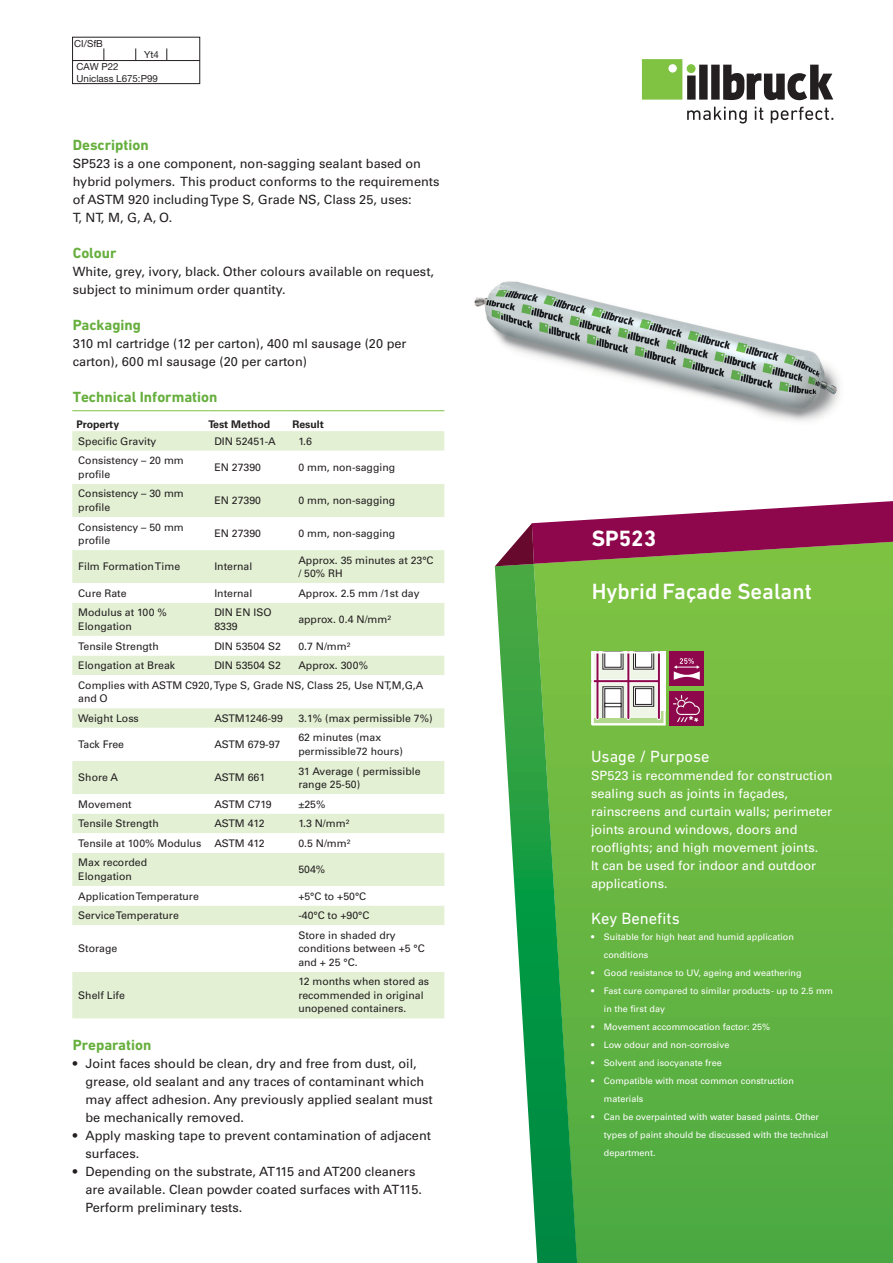
<style>
.page{position:relative;width:893px;height:1263px;background:#fff}
.page>*{position:absolute;margin:0;border:0;box-sizing:border-box;transform-origin:0 0}
.Product_name_white{font:500 22.5px "DIN Next W1 G";color:#fff}
.Shortcut{font:700 22.5px "DIN Next W1 G";color:#fff}
.Headlines_white{font:16.5px "DIN Next W1 G";color:#fff}
.Copytext_white{font:16.5px "DIN Next W1 G";color:#fff}
.Headlines_Textgreen{font:700 15px "DIN Next W1 G";color:#67af3e}
.Copytext_black{font:12.75px/18px "Univers LTCYR 55 Roman";color:#231f20}
.Copytext_white-2{font:12.75px/18px "Univers LTCYR 55 Roman";color:#231f20}
.Copytext_white-3{font:12.75px/18px "Univers LTCYR 55 Roman";color:#fff}
.Captions__Annotation{font:10.5px/13.5px "Univers LTCYR 55 Roman";color:#231f20}
.Captions__Annotation-2{font:700 10.5px "Univers LTCYR 65";color:#231f20}
.t1{font:9.75px "Helvetica Neue LT";color:#231f20}
.Copytext_white-4{font:9px/18px "Univers LTCYR 55 Roman";color:#fff}
</style>
<div class="page">
<svg style="left:642px;top:59px;width:191px;height:41px"></svg>
<svg style="left:687px;top:107px;width:60px;height:17px"></svg>
<svg style="left:755px;top:107px;width:8px;height:13px"></svg>
<svg style="left:771px;top:107px;width:62px;height:16px"></svg>
<svg style="left:577px;top:566px;width:316px;height:697px;background:#66b542"></svg>
<svg style="left:495px;top:566px;width:82px;height:697px"></svg>
<svg style="left:495px;top:501px;width:398px;height:65px"></svg>
<div style="left:72px;top:37px;width:128px;height:47px;border:1px solid #231f20"></div>
<hr style="left:72px;top:60px;width:128px;height:1px;background:#231f20">
<svg style="left:104px;top:48px;width:1px;height:12px"></svg>
<svg style="left:135px;top:48px;width:1px;height:12px"></svg>
<svg style="left:167px;top:48px;width:1px;height:12px"></svg>
<svg style="left:592px;top:651px;width:73px;height:74px"></svg>
<div style="left:670px;top:651px;width:34px;height:34px;background:#8e064b"></div>
<svg style="left:674px;top:658px;width:26px;height:22px"></svg>
<img style="left:670px;top:691px;width:34px;height:34px">
<div style="left:72px;top:431px;width:372px;height:587px;background:#e3f0d4"></div>
<svg style="left:72px;top:451px;width:372px;height:521px"></svg>
<hr style="left:72px;top:410px;width:136px;height:1px;background:#7ec242">
<hr style="left:208px;top:410px;width:84px;height:1px;background:#7ec242">
<hr style="left:292px;top:410px;width:152px;height:1px;background:#7ec242">
<img style="left:474px;top:281px;width:366px;height:141px">
<p class="t1" style="left:74px;top:38px;width:30px">CI/SfB</p>
<p class="t1" style="left:77px;top:61px;width:44px">CAW P22</p>
<p class="t1" style="left:77px;top:73px;width:83px">Uniclass L675:P99</p>
<p class="t1" style="left:144px;top:48px;width:16px">Yt4</p>
<p class="Headlines_Textgreen" style="left:73px;top:136px;width:77px">Description</p>
<p class="Copytext_white-2" style="left:73px;top:153px;width:368px">SP523 is a one component, non-sagging sealant based on hybrid polymers. This product conforms to the requirements of ASTM 920 including Type S, Grade NS, Class 25, uses:<br>T, NT, M, G, A, O.</p>
<p class="Headlines_Textgreen" style="left:73px;top:244px;width:45px">Colour</p>
<p class="Copytext_white-2" style="left:73px;top:261px;width:363px">White, grey, ivory, black. Other colours available on request, subject to minimum order quantity.</p>
<p class="Headlines_Textgreen" style="left:73px;top:316px;width:70px">Packaging</p>
<p class="Copytext_white-2" style="left:73px;top:333px;width:335px">310 ml cartridge (12 per carton), 400 ml sausage (20 per carton), 600 ml sausage (20 per carton)</p>
<p class="Headlines_Textgreen" style="left:73px;top:388px;width:146px">Technical Information</p>
<p class="Captions__Annotation-2" style="left:77px;top:417px;width:44px">Property</p>
<p class="Captions__Annotation-2" style="left:208px;top:417px;width:64px">Test Method</p>
<p class="Captions__Annotation-2" style="left:292px;top:417px;width:33px">Result</p>
<p class="Captions__Annotation" style="left:78px;top:434px;width:80px">Specific Gravity</p>
<p class="Captions__Annotation" style="left:214px;top:434px;width:63px">DIN 52451-A</p>
<p class="Captions__Annotation" style="left:298px;top:434px;width:15px">1.6</p>
<p class="Captions__Annotation" style="left:78px;top:453px;width:107px">Consistency – 20 mm profile</p>
<p class="Captions__Annotation" style="left:214px;top:460px;width:48px">EN 27390</p>
<p class="Captions__Annotation" style="left:298px;top:460px;width:98px">0 mm, non-sagging</p>
<p class="Captions__Annotation" style="left:78px;top:486px;width:107px">Consistency – 30 mm profile</p>
<p class="Captions__Annotation" style="left:214px;top:493px;width:48px">EN 27390</p>
<p class="Captions__Annotation" style="left:298px;top:493px;width:98px">0 mm, non-sagging</p>
<p class="Captions__Annotation" style="left:78px;top:520px;width:107px">Consistency – 50 mm profile</p>
<p class="Captions__Annotation" style="left:214px;top:526px;width:48px">EN 27390</p>
<p class="Captions__Annotation" style="left:298px;top:526px;width:98px">0 mm, non-sagging</p>
<p class="Captions__Annotation" style="left:78px;top:559px;width:103px">Film FormationTime</p>
<p class="Captions__Annotation" style="left:214px;top:559px;width:39px">Internal</p>
<p class="Captions__Annotation" style="left:298px;top:553px;width:137px">Approx. 35 minutes at 23°C / 50% RH</p>
<p class="Captions__Annotation" style="left:78px;top:586px;width:50px">Cure Rate</p>
<p class="Captions__Annotation" style="left:214px;top:586px;width:39px">Internal</p>
<p class="Captions__Annotation" style="left:298px;top:586px;width:123px">Approx. 2.5 mm /1st day</p>
<p class="Captions__Annotation" style="left:78px;top:605px;width:90px">Modulus at 100 %<br>Elongation</p>
<p class="Captions__Annotation" style="left:214px;top:605px;width:59px">DIN EN ISO<br>8339</p>
<p class="Captions__Annotation" style="left:298px;top:612px;width:94px">approx. 0.4 N/mm²</p>
<p class="Captions__Annotation" style="left:78px;top:638px;width:82px">Tensile Strength</p>
<p class="Captions__Annotation" style="left:214px;top:638px;width:68px">DIN 53504 S2</p>
<p class="Captions__Annotation" style="left:298px;top:638px;width:54px">0.7 N/mm²</p>
<p class="Captions__Annotation" style="left:78px;top:658px;width:98px">Elongation at Break</p>
<p class="Captions__Annotation" style="left:214px;top:658px;width:68px">DIN 53504 S2</p>
<p class="Captions__Annotation" style="left:298px;top:658px;width:71px">Approx. 300%</p>
<p class="Captions__Annotation" style="left:78px;top:678px;width:347px">Complies with ASTM C920,Type S, Grade NS, Class 25, Use NT,M,G,A and O</p>
<p class="Captions__Annotation" style="left:78px;top:711px;width:62px">Weight Loss</p>
<p class="Captions__Annotation" style="left:214px;top:711px;width:70px">ASTM1246-99</p>
<p class="Captions__Annotation" style="left:298px;top:711px;width:136px">3.1% (max permissible 7%)</p>
<p class="Captions__Annotation" style="left:78px;top:737px;width:47px">Tack Free</p>
<p class="Captions__Annotation" style="left:214px;top:737px;width:68px">ASTM 679-97</p>
<p class="Captions__Annotation" style="left:298px;top:730px;width:106px">62 minutes (max permissible72 hours)</p>
<p class="Captions__Annotation" style="left:78px;top:770px;width:41px">Shore A</p>
<p class="Captions__Annotation" style="left:214px;top:770px;width:52px">ASTM 661</p>
<p class="Captions__Annotation" style="left:298px;top:763px;width:124px">31 Average ( permissible range 25-50)</p>
<p class="Captions__Annotation" style="left:78px;top:797px;width:55px">Movement</p>
<p class="Captions__Annotation" style="left:214px;top:797px;width:59px">ASTM C719</p>
<p class="Captions__Annotation" style="left:298px;top:797px;width:29px">±25%</p>
<p class="Captions__Annotation" style="left:78px;top:816px;width:82px">Tensile Strength</p>
<p class="Captions__Annotation" style="left:214px;top:816px;width:52px">ASTM 412</p>
<p class="Captions__Annotation" style="left:298px;top:816px;width:53px">1.3 N/mm²</p>
<p class="Captions__Annotation" style="left:78px;top:836px;width:124px">Tensile at 100% Modulus</p>
<p class="Captions__Annotation" style="left:214px;top:836px;width:52px">ASTM 412</p>
<p class="Captions__Annotation" style="left:298px;top:836px;width:54px">0.5 N/mm²</p>
<p class="Captions__Annotation" style="left:78px;top:855px;width:70px">Max recorded<br>Elongation</p>
<p class="Captions__Annotation" style="left:298px;top:862px;width:28px">504%</p>
<p class="Captions__Annotation" style="left:78px;top:889px;width:122px">Application Temperature</p>
<p class="Captions__Annotation" style="left:298px;top:889px;width:69px">+5°C to +50°C</p>
<p class="Captions__Annotation" style="left:78px;top:908px;width:102px">Service Temperature</p>
<p class="Captions__Annotation" style="left:298px;top:908px;width:73px">-40°C to +90°C</p>
<p class="Captions__Annotation" style="left:78px;top:941px;width:41px">Storage</p>
<p class="Captions__Annotation" style="left:298px;top:928px;width:128px">Store in shaded dry conditions between +5 °C and + 25 °C.</p>
<p class="Captions__Annotation" style="left:78px;top:988px;width:48px">Shelf Life</p>
<p class="Captions__Annotation" style="left:298px;top:974px;width:132px">12 months when stored as recommended in original unopened containers.</p>
<p class="Headlines_Textgreen" style="left:73px;top:1036px;width:80px">Preparation</p>
<p class="Copytext_black" style="left:85px;top:1053px;width:349px;text-indent:-13px">• Joint faces should be clean, dry and free from dust, oil, grease, old sealant and any traces of contaminant which may affect adhesion. Any previously applied sealant must be mechanically removed.</p>
<p class="Copytext_black" style="left:85px;top:1125px;width:347px;text-indent:-13px">• Apply masking tape to prevent contamination of adjacent surfaces.</p>
<p class="Copytext_black" style="left:85px;top:1161px;width:338px;text-indent:-13px">• Depending on the substrate, AT115 and AT200 cleaners are available. Clean powder coated surfaces with AT115.<br>Perform preliminary tests.</p>
<p class="Shortcut" style="left:592px;top:525px;width:66px">SP523</p>
<p class="Product_name_white" style="left:592px;top:578px;width:222px">Hybrid Façade Sealant</p>
<p class="Headlines_white" style="left:591px;top:746px;width:120px">Usage / Purpose</p>
<p class="Copytext_white-3" style="left:591px;top:765px;width:243px">SP523 is recommended for construction sealing such as joints in façades, rainscreens and curtain walls; perimeter joints around windows, doors and rooflights; and high movement joints.<br>It can be used for indoor and outdoor applications.</p>
<p class="Copytext_white" style="left:591px;top:908px;width:90px">Key Benefits</p>
<p class="Copytext_white-4" style="left:604px;top:927px;width:192px;text-indent:-13px">• Suitable for high heat and humid application conditions</p>
<p class="Copytext_white-4" style="left:591px;top:963px;width:212px">• Good resistance to UV, ageing and weathering</p>
<p class="Copytext_white-4" style="left:604px;top:981px;width:231px;text-indent:-13px">• Fast cure compared to similar products- up to 2.5 mm in the first day</p>
<p class="Copytext_white-4" style="left:591px;top:1017px;width:181px">• Movement accommocation factor: 25%</p>
<p class="Copytext_white-4" style="left:591px;top:1035px;width:140px">• Low odour and non-corrosive</p>
<p class="Copytext_white-4" style="left:591px;top:1053px;width:132px">• Solvent and isocyanate free</p>
<p class="Copytext_white-4" style="left:604px;top:1071px;width:192px;text-indent:-13px">• Compatible with most common construction materials</p>
<p class="Copytext_white-4" style="left:604px;top:1107px;width:226px;text-indent:-13px">• Can be overpainted with water based paints. Other types of paint should be discussed with the technical department.</p>
</div>
